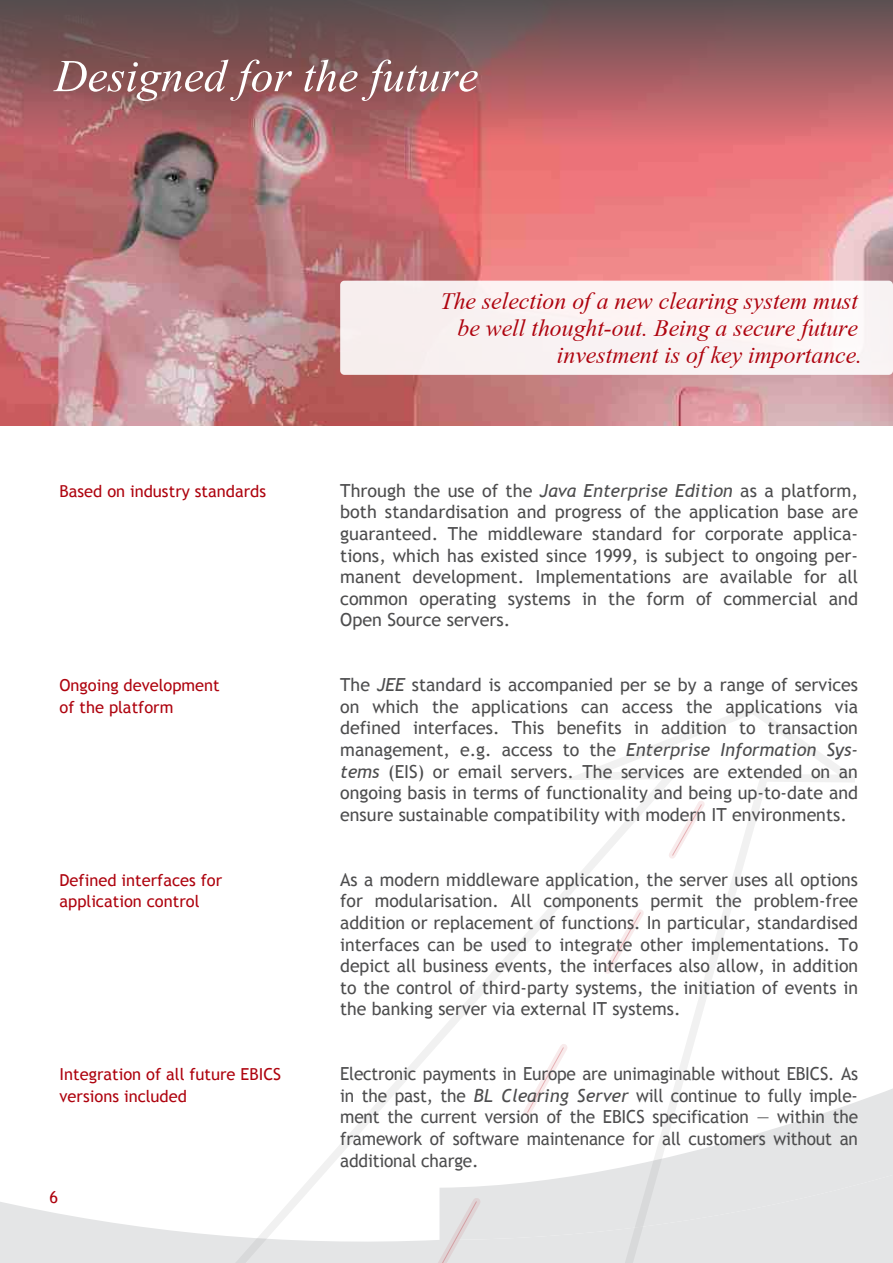
<style>
.page{position:relative;width:893px;height:1263px;background:#fff}
.page>*{position:absolute;margin:0;border:0;box-sizing:border-box;transform-origin:0 0}
.t1{font:italic 69px "Angsana New";color:#fff}
.t2{font:italic 36px/27px "Angsana New";color:#ae030e;text-align:right}
.t3{font:18px/21.6px "Trebuchet MS";color:#4d4d4e;text-align:justify}
.t4{font:18px/21.6px "Trebuchet MS";color:#4d4d4e;text-align:justify;scale:.96 1}
.t5{font:16.5px/21.6px "Trebuchet MS";color:#ae030e}
.s1{font-style:italic}
</style>
<div class="page">
<svg style="left:854px;top:1088px;width:39px;height:83px;background:#e6e7e8"></svg>
<svg style="left:0;top:1171px;width:893px;height:92px;fill:#e4e5e6"></svg>
<img style="left:0;top:200px;width:893px;height:225px">
<svg style="left:223px;top:706px;width:631px;height:557px"></svg>
<svg style="left:429px;top:1191px;width:58px;height:72px;background:#e6e4e5"></svg>
<svg style="left:517px;top:1037px;width:57px;height:85px"></svg>
<svg style="left:597px;top:903px;width:53px;height:77px"></svg>
<svg style="left:663px;top:794px;width:48px;height:71px"></svg>
<div style="left:340px;top:281px;width:553px;height:94px;background:#f9f3f3;border-radius:4px"></div>
<svg style="left:0;top:0;width:893px;height:200px;background:#a46164"></svg>
<h1 class="t1" style="left:55px;top:27px;width:425px">Designed for the future</h1>
<h2 class="t2" style="left:440px;top:283px;width:423px">The selection of a new clearing system must be well thought-out. Being a secure future investment is of key importance.</h2>
<p class="t5" style="left:60px;top:480px;width:208px">Based on industry standards</p>
<p class="t3" style="left:340px;top:480px;width:519px">Through the use of the <span class="s1">Java Enterprise Edition</span> as a platform, both standardisation and progress of the application base are guaranteed. The middleware standard for corporate applica‐ tions, which has existed since 1999, is subject to ongoing per‐ manent development. Implementations are available for all common operating systems in the form of commercial and Open Source servers.</p>
<p class="t5" style="left:60px;top:674px;width:162px">Ongoing development of the platform</p>
<p class="t3" style="left:340px;top:674px;width:519px">The <span class="s1">JEE</span> standard is accompanied per se by a range of services on which the applications can access the applications via defined interfaces. This benefits in addition to transaction management, e.g. access to the <span class="s1">Enterprise Information Sys‐ tems</span> (EIS) or email servers. The services are extended on an ongoing basis in terms of functionality and being up‐to‐date and ensure sustainable compatibility with modern IT environments.</p>
<p class="t5" style="left:60px;top:869px;width:164px">Defined interfaces for application control</p>
<p class="t3" style="left:340px;top:868px;width:519px">As a modern middleware application, the server uses all options for modularisation. All components permit the problem‐free addition or replacement of functions. In particular, standardised interfaces can be used to integrate other implementations. To depict all business events, the interfaces also allow, in addition to the control of third‐party systems, the initiation of events in the banking server via external IT systems.</p>
<p class="t5" style="left:60px;top:1063px;width:223px">Integration of all future EBICS versions included</p>
<p class="t4" style="left:340px;top:1063px;width:541px">Electronic payments in Europe are unimaginable without EBICS. As in the past, the <span class="s1">BL Clearing Server</span> will continue to fully imple‐ ment the current version of the EBICS specification — within the framework of software maintenance for all customers without an additional charge.</p>
<p class="t5" style="left:49px;top:1186px;width:10px">6</p>
</div>
